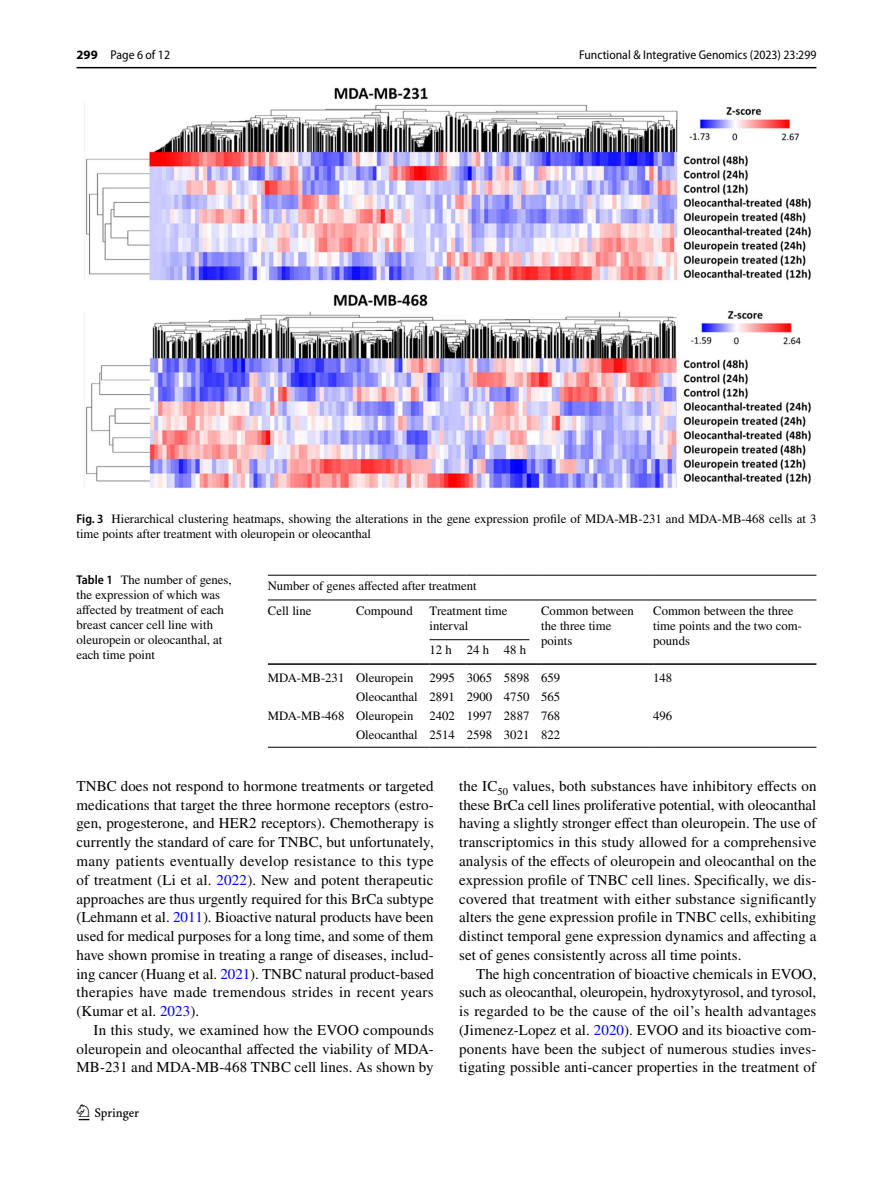
<style>
.page{position:relative;width:893px;height:1187px;background:#fff}
.page>*{position:absolute;margin:0;border:0;box-sizing:border-box;transform-origin:0 0}
.t1{font:22.5px "Springnew Regular 2";color:#000}
.t2{font:15px/18.8px "STIX";letter-spacing:.005em;color:#000;text-align:justify}
.t3{font:12.75px/15px "STIX";color:#000}
.t4{font:semi-condensed 12.75px "Myriad Pro";color:#000}
.s1{font-weight:700;font-stretch:normal}
.s2{font-family:"Myriad Pro";font-weight:600;font-stretch:semi-condensed}
.s3{color:#00f}
</style>
<div class="page">
<hr style="left:77px;top:67px;width:739px;height:1px;background:#000">
<img style="left:84px;top:87px;width:727px;height:401px">
<hr style="left:268px;top:574px;width:88px;height:1px;background:#000">
<hr style="left:356px;top:574px;width:73px;height:1px;background:#000">
<hr style="left:429px;top:574px;width:38px;height:1px;background:#000">
<hr style="left:467px;top:574px;width:37px;height:1px;background:#000">
<hr style="left:504px;top:574px;width:37px;height:1px;background:#000">
<hr style="left:541px;top:574px;width:112px;height:1px;background:#000">
<hr style="left:653px;top:574px;width:163px;height:1px;background:#000">
<hr style="left:268px;top:663px;width:88px;height:1px;background:#000">
<hr style="left:356px;top:663px;width:73px;height:1px;background:#000">
<hr style="left:541px;top:663px;width:112px;height:1px;background:#000">
<hr style="left:653px;top:663px;width:163px;height:1px;background:#000">
<hr style="left:429px;top:663px;width:38px;height:1px;background:#000">
<hr style="left:467px;top:663px;width:37px;height:1px;background:#000">
<hr style="left:504px;top:663px;width:37px;height:1px;background:#000">
<hr style="left:268px;top:746px;width:88px;height:1px;background:#000">
<hr style="left:653px;top:746px;width:163px;height:1px;background:#000">
<hr style="left:356px;top:746px;width:73px;height:1px;background:#000">
<hr style="left:429px;top:746px;width:38px;height:1px;background:#000">
<hr style="left:467px;top:746px;width:37px;height:1px;background:#000">
<hr style="left:504px;top:746px;width:37px;height:1px;background:#000">
<hr style="left:541px;top:746px;width:112px;height:1px;background:#000">
<hr style="left:268px;top:599px;width:548px;height:1px;background:#000">
<hr style="left:429px;top:639px;width:100px;height:1px;background:#000">
<p class="t4" style="left:77px;top:48px;width:95px"><span class="s1">299</span> Page 6 of 12</p>
<p class="t4" style="left:579px;top:48px;width:239px">Functional &amp; Integrative Genomics (2023) 23:299</p>
<p class="t3" style="left:77px;top:512px;width:741px"><span class="s2">Fig. 3</span> Hierarchical clustering heatmaps, showing the alterations in the gene expression profile of MDA-MB-231 and MDA-MB-468 cells at 3 time points after treatment with oleuropein or oleocanthal</p>
<p class="t3" style="left:77px;top:573px;width:157px"><span class="s2">Table 1</span> The number of genes, the expression of which was affected by treatment of each breast cancer cell line with oleuropein or oleocanthal, at each time point</p>
<p class="t3" style="left:268px;top:574px;width:210px;line-height:24.5px">Number of genes affected after treatment<br>Cell line</p>
<p class="t3" style="left:356px;top:603px;width:58px">Compound</p>
<p class="t3" style="left:429px;top:604px;width:79px">Treatment time interval</p>
<p class="t3" style="left:541px;top:603px;width:94px">Common between the three time points</p>
<p class="t3" style="left:653px;top:603px;width:150px">Common between the three time points and the two com&shy;pounds</p>
<p class="t3" style="left:429px;top:643px;width:98px">12 h 24 h 48 h</p>
<p class="t3" style="left:268px;top:671px;width:147px">MDA-MB-231 Oleuropein</p>
<p class="t3" style="left:429px;top:671px;width:132px">2995 3065 5898 659</p>
<p class="t3" style="left:653px;top:671px;width:21px">148</p>
<p class="t3" style="left:268px;top:688px;width:294px;line-height:18.8px;text-indent:88px">Oleocanthal 2891 2900 4750 565<br>MDA-MB-468 Oleuropein</p>
<p class="t3" style="left:429px;top:709px;width:132px">2402 1997 2887 768</p>
<p class="t3" style="left:653px;top:709px;width:21px">496</p>
<p class="t3" style="left:356px;top:727px;width:206px">Oleocanthal 2514 2598 3021 822</p>
<p class="t2" style="left:77px;top:777px;width:359px">TNBC does not respond to hormone treatments or targeted medications that target the three hormone receptors (estro&shy;gen, progesterone, and HER2 receptors). Chemotherapy is currently the standard of care for TNBC, but unfortunately, many patients eventually develop resistance to this type of treatment (Li et al. <span class="s3">2022</span>). New and potent therapeutic approaches are thus urgently required for this BrCa subtype (Lehmann et al. <span class="s3">2011</span>). Bioactive natural products have been used for medical purposes for a long time, and some of them have shown promise in treating a range of diseases, includ&shy;ing cancer (Huang et al. <span class="s3">2021</span>). TNBC natural product-based therapies have made tremendous strides in recent years (Kumar et al. <span class="s3">2023</span>).</p>
<p class="t2" style="left:77px;top:1021px;width:359px;text-indent:17px">In this study, we examined how the EVOO compounds oleuropein and oleocanthal affected the viability of MDA-MB-231 and MDA-MB-468 TNBC cell lines. As shown by</p>
<h1 class="t1" style="left:79px;top:1104px;width:62px">1 3</h1>
<p class="t2" style="left:459px;top:777px;width:359px">the IC<sub>50</sub> values, both substances have inhibitory effects on these BrCa cell lines proliferative potential, with oleocanthal having a slightly stronger effect than oleuropein. The use of transcriptomics in this study allowed for a comprehensive analysis of the effects of oleuropein and oleocanthal on the expression profile of TNBC cell lines. Specifically, we dis&shy;covered that treatment with either substance significantly alters the gene expression profile in TNBC cells, exhibiting distinct temporal gene expression dynamics and affecting a set of genes consistently across all time points.</p>
<p class="t2" style="left:459px;top:965px;width:359px;text-indent:17px">The high concentration of bioactive chemicals in EVOO, such as oleocanthal, oleuropein, hydroxytyrosol, and tyrosol, is regarded to be the cause of the oil’s health advantages (Jimenez-Lopez et al. <span class="s3">2020</span>). EVOO and its bioactive com&shy;ponents have been the subject of numerous studies inves&shy;tigating possible anti-cancer properties in the treatment of</p>
</div>
